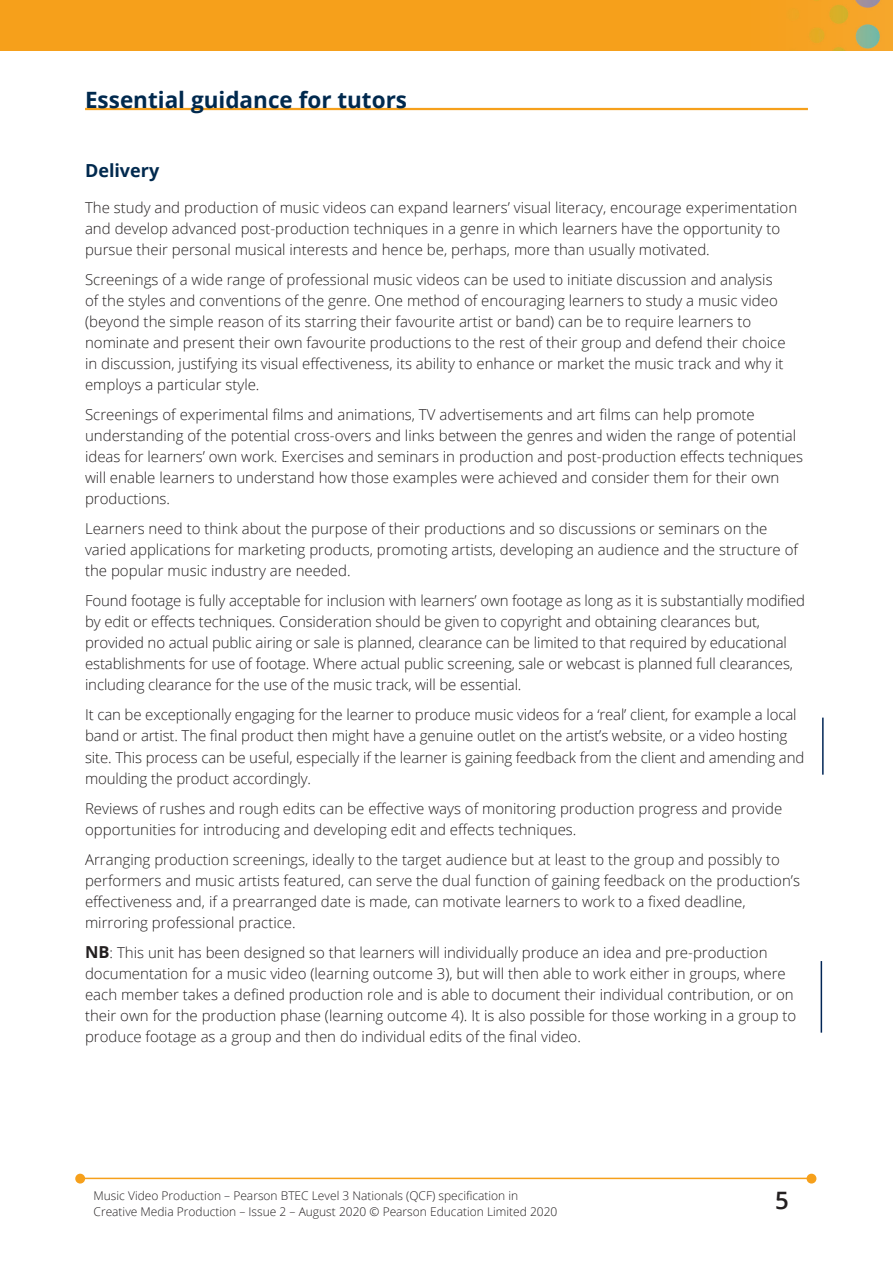
<style>
.page{position:relative;width:893px;height:1263px;background:#fff}
.page>*{position:absolute;margin:0;border:0;box-sizing:border-box;transform-origin:0 0}
.t1{font:600 24px "Open Sans";color:#231f20}
.hb-guide{font:700 22.5px "Open Sans";color:#00294e}
.hb2{font:700 18px "Open Sans";color:#00294e}
.text{font:300 15px/21px "Open Sans";color:#231f20}
.t2{font:300 12px/16.5px "Open Sans";color:#231f20}
.s1{font-weight:700;font-size:16.5px}
</style>
<div class="page">
<img style="left:0;top:0;width:893px;height:51px">
<hr style="left:82px;top:1178px;width:728px;height:1px;background:#f6a01b">
<div style="left:807px;top:1174px;width:9px;height:9px;background:#f6a01b;border-radius:50%"></div>
<div style="left:807px;top:1174px;width:9px;height:9px;border:2px solid #f6a01b;border-radius:50%"></div>
<div style="left:76px;top:1174px;width:8px;height:9px;background:#f6a01b;border-radius:50%"></div>
<div style="left:75px;top:1174px;width:10px;height:9px;border:2px solid #f6a01b;border-radius:50%"></div>
<hr style="left:85px;top:108px;width:723px;height:2px;background:#f6a01b">
<hr style="left:822px;top:718px;width:2px;height:57px;background:#002556">
<hr style="left:821px;top:961px;width:1px;height:72px;background:#002556">
<p class="hb-guide" style="left:85px;top:84px;width:323px">Essential guidance for tutors</p>
<p class="hb2" style="left:85px;top:158px;width:76px">Delivery</p>
<p class="text" style="left:85px;top:197px;width:714px">The study and production of music videos can expand learners’ visual literacy, encourage experimentation and develop advanced post-production techniques in a genre in which learners have the opportunity to pursue their personal musical interests and hence be, perhaps, more than usually motivated.</p>
<p class="text" style="left:85px;top:269px;width:702px">Screenings of a wide range of professional music videos can be used to initiate discussion and analysis of the styles and conventions of the genre. One method of encouraging learners to study a music video (beyond the simple reason of its starring their favourite artist or band) can be to require learners to nominate and present their own favourite productions to the rest of their group and defend their choice in discussion, justifying its visual effectiveness, its ability to enhance or market the music track and why it employs a particular style.</p>
<p class="text" style="left:85px;top:404px;width:719px">Screenings of experimental films and animations, TV advertisements and art films can help promote understanding of the potential cross-overs and links between the genres and widen the range of potential ideas for learners’ own work. Exercises and seminars in production and post-production effects techniques will enable learners to understand how those examples were achieved and consider them for their own productions.</p>
<p class="text" style="left:85px;top:518px;width:714px">Learners need to think about the purpose of their productions and so discussions or seminars on the varied applications for marketing products, promoting artists, developing an audience and the structure of the popular music industry are needed.</p>
<p class="text" style="left:85px;top:590px;width:722px">Found footage is fully acceptable for inclusion with learners’ own footage as long as it is substantially modified by edit or effects techniques. Consideration should be given to copyright and obtaining clearances but, provided no actual public airing or sale is planned, clearance can be limited to that required by educational establishments for use of footage. Where actual public screening, sale or webcast is planned full clearances, including clearance for the use of the music track, will be essential.</p>
<p class="text" style="left:85px;top:704px;width:721px">It can be exceptionally engaging for the learner to produce music videos for a ‘real’ client, for example a local band or artist. The final product then might have a genuine outlet on the artist’s website, or a video hosting site. This process can be useful, especially if the learner is gaining feedback from the client and amending and moulding the product accordingly.</p>
<p class="text" style="left:85px;top:797px;width:699px">Reviews of rushes and rough edits can be effective ways of monitoring production progress and provide opportunities for introducing and developing edit and effects techniques.</p>
<p class="text" style="left:85px;top:848px;width:716px">Arranging production screenings, ideally to the target audience but at least to the group and possibly to performers and music artists featured, can serve the dual function of gaining feedback on the production’s effectiveness and, if a prearranged date is made, can motivate learners to work to a fixed deadline, mirroring professional practice.</p>
<p class="text" style="left:85px;top:941px;width:713px"><span class="s1">NB</span>: This unit has been designed so that learners will individually produce an idea and pre-production documentation for a music video (learning outcome 3), but will then able to work either in groups, where each member takes a defined production role and is able to document their individual contribution, or on their own for the production phase (learning outcome 4). It is also possible for those working in a group to produce footage as a group and then do individual edits of the final video.</p>
<p class="t2" style="left:94px;top:1187px;width:465px">Music Video Production – Pearson BTEC Level 3 Nationals (QCF) specification in<br>Creative Media Production – Issue 2 – August 2020 © Pearson Education Limited 2020</p>
<h1 class="t1" style="left:775px;top:1184px;width:15px">5</h1>
</div>
